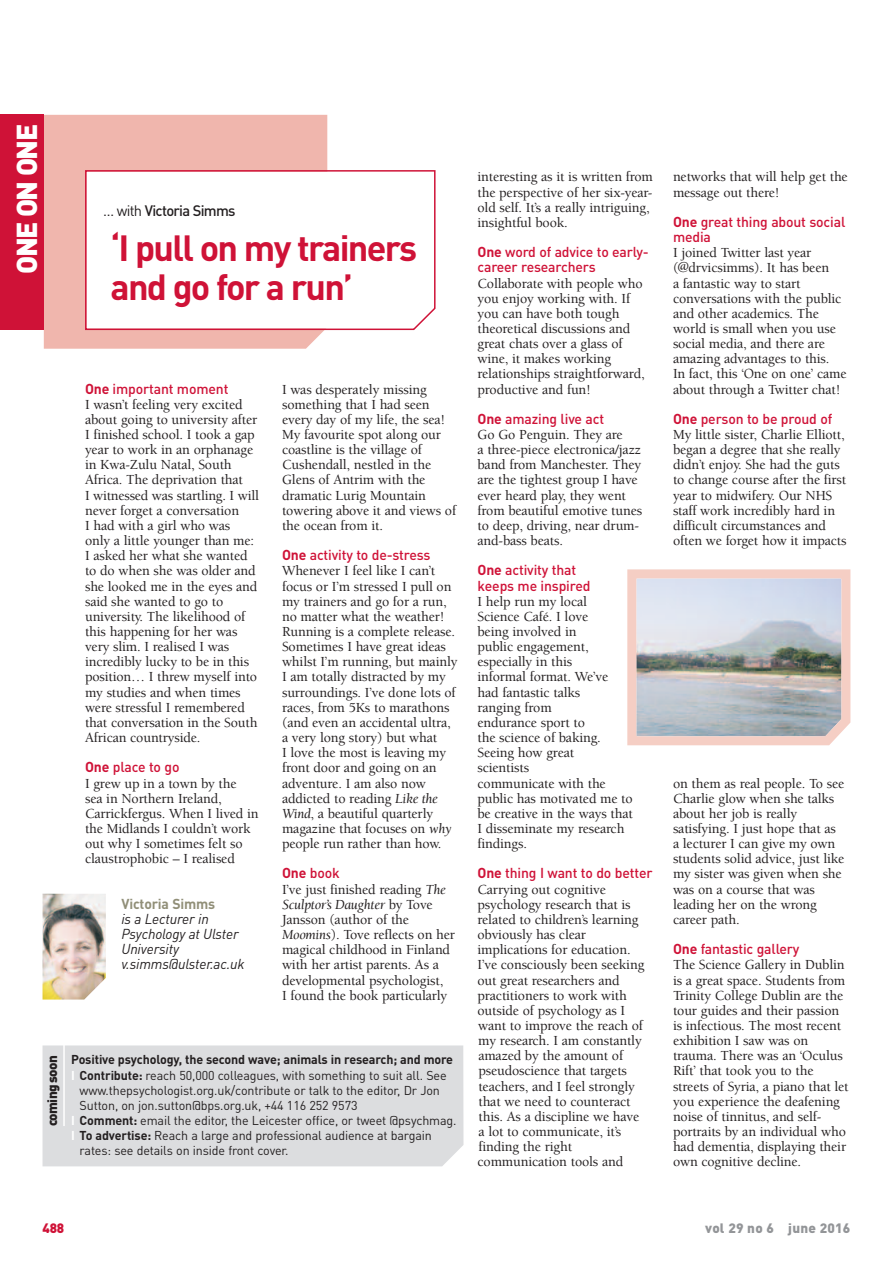
<style>
.page{position:relative;width:893px;height:1263px;background:#fff}
.page>*{position:absolute;margin:0;border:0;box-sizing:border-box;transform-origin:0 0}
.t1{font:700 36px/39px "DIN Pro";letter-spacing:-.05em;color:#cf1237}
.t2{font:900 28.5px "DIN Pro";letter-spacing:-.05em;color:#fff}
.t3{font:500 15px "DIN Pro";letter-spacing:-.05em;color:#231f20}
.t4{font:500 14.25px/15.1px "Berkeley Std";letter-spacing:-.01em;color:#231f20}
.t5{font:500 14.25px/15.1px "DIN Pro";letter-spacing:-.01em;color:#cf1237}
.t6{font:italic 14.25px/15.1px "DIN Pro";letter-spacing:-.01em;color:#231f20}
.t7{font:700 14.25px "DIN Pro";letter-spacing:-.01em;color:#918f78}
.t8{font:900 13.5px "DIN Pro";letter-spacing:.015em;color:#939598}
.t9{font:900 13.5px "DIN Pro";letter-spacing:-.05em;color:#231f20}
.t10{font:900 13.5px "DIN Pro";color:#cf1237}
.t11{font:12.75px "DIN Pro";letter-spacing:-.01em;color:#231f20}
.t12{font:700 12.75px "DIN Pro";letter-spacing:-.01em;color:#231f20}
.s1{font-weight:400}
.s2{font-weight:700}
.s3{font-weight:400;font-style:italic}
.s4{font-weight:700;color:#fff}
</style>
<div class="page">
<img style="left:627px;top:569px;width:223px;height:176px">
<div style="left:43px;top:1045px;width:420px;height:121px;background:#dcdddf"></div>
<hr style="left:63px;top:1034px;width:2px;height:92px;background:#fff">
<div style="left:44px;top:115px;width:283px;height:234px;background:#f0b6ad"></div>
<svg style="left:85px;top:170px;width:351px;height:160px"></svg>
<div style="left:0;top:115px;width:44px;height:215px;background:#cf1237"></div>
<img style="left:43px;top:894px;width:63px;height:105px">
<h2 class="t2" style="left:17px;top:274px;width:152px;rotate:-90deg">ONE ON ONE</h2>
<p class="t3" style="left:103px;top:206px;width:134px"><span class="s1">… with</span> Victoria Simms</p>
<h1 class="t1" style="left:111px;top:232px;width:308px">‘I pull on my trainers and go for a run’</h1>
<p class="t5" style="left:85px;top:382px;width:145px"><span class="s2">One</span> important moment</p>
<p class="t4" style="left:85px;top:398px;width:175px">I wasn’t feeling very excited about going to university after<br>I finished school. I took a gap year to work in an orphanage in Kwa-Zulu Natal, South<br>Africa. The deprivation that<br>I witnessed was startling. I will never forget a conversation<br>I had with a girl who was only a little younger than me:<br>I asked her what she wanted to do when she was older and she looked me in the eyes and said she wanted to go to university. The likelihood of this happening for her was very slim. I realised I was incredibly lucky to be in this position… I threw myself into my studies and when times were stressful I remembered that conversation in the South<br>African countryside.</p>
<p class="t5" style="left:85px;top:761px;width:96px"><span class="s2">One</span> place to go</p>
<p class="t4" style="left:85px;top:777px;width:175px">I grew up in a town by the<br>sea in Northern Ireland,<br>Carrickfergus. When I lived in the Midlands I couldn’t work out why I sometimes felt so claustrophobic – I realised</p>
<p class="t7" style="left:121px;top:898px;width:95px">Victoria Simms</p>
<p class="t6" style="left:121px;top:913px;width:125px">is a Lecturer in<br>Psychology at Ulster<br>University v.simms@ulster.ac.uk</p>
<p class="t4" style="left:282px;top:383px;width:176px">I was desperately missing something that I had seen every day of my life, the sea!<br>My favourite spot along our coastline is the village of<br>Cushendall, nestled in the<br>Glens of Antrim with the dramatic Lurig Mountain towering above it and views of the ocean from it.</p>
<p class="t5" style="left:282px;top:549px;width:150px"><span class="s2">One</span> activity to de-stress</p>
<p class="t4" style="left:282px;top:564px;width:177px">Whenever I feel like I can’t focus or I’m stressed I pull on my trainers and go for a run, no matter what the weather!<br>Running is a complete release.<br>Sometimes I have great ideas whilst I’m running, but mainly<br>I am totally distracted by my surroundings. I’ve done lots of races, from 5Ks to marathons (and even an accidental ultra, a very long story) but what<br>I love the most is leaving my front door and going on an adventure. I am also now addicted to reading <span class="s3">Like the<br>Wind</span>, a beautiful quarterly magazine that focuses on <span class="s3">why </span>people run rather than how.</p>
<p class="t5" style="left:282px;top:867px;width:59px"><span class="s2">One</span> book</p>
<p class="t4" style="left:282px;top:883px;width:174px">I’ve just finished reading <span class="s3">The<br>Sculptor’s Daughter</span> by Tove<br>Jansson (author of the<br><span class="s3">Moomins</span>). Tove reflects on her magical childhood in Finland with her artist parents. As a developmental psychologist,<br>I found the book particularly</p>
<p class="t9" style="left:47px;top:1126px;width:72px;rotate:-90deg">coming soon</p>
<p class="t12" style="left:71px;top:1055px;width:384px">Positive psychology, the second wave; animals in research; and more</p>
<p class="t11" style="left:71px;top:1070px;width:377px"><span class="s4">I</span> <span class="s2">Contribute:</span> reach 50,000 colleagues, with something to suit all. See</p>
<p class="t11" style="left:80px;top:1085px;width:362px">www.thepsychologist.org.uk/contribute or talk to the editor, Dr Jon</p>
<p class="t11" style="left:80px;top:1101px;width:279px">Sutton, on jon.sutton@bps.org.uk, +44 116 252 9573</p>
<p class="t11" style="left:71px;top:1116px;width:387px"><span class="s4">I</span> <span class="s2">Comment:</span> email the editor, the Leicester office, or tweet @psychmag.</p>
<p class="t11" style="left:71px;top:1131px;width:362px"><span class="s4">I</span> <span class="s2">To advertise:</span> Reach a large and professional audience at bargain</p>
<p class="t11" style="left:80px;top:1146px;width:210px">rates: see details on inside front cover.</p>
<p class="t4" style="left:477px;top:171px;width:177px">interesting as it is written from the perspective of her six-year&shy;old self. It’s a really intriguing, insightful book.</p>
<p class="t5" style="left:477px;top:246px;width:173px"><span class="s2">One</span> word of advice to early&shy;career researchers</p>
<p class="t4" style="left:477px;top:277px;width:169px">Collaborate with people who you enjoy working with. If you can have both tough theoretical discussions and great chats over a glass of wine, it makes working relationships straightforward, productive and fun!</p>
<p class="t5" style="left:477px;top:413px;width:128px"><span class="s2">One</span> amazing live act</p>
<p class="t4" style="left:477px;top:428px;width:166px">Go Go Penguin. They are<br>a three-piece electronica/jazz band from Manchester. They are the tightest group I have ever heard play, they went from beautiful emotive tunes to deep, driving, near drum&shy;and-bass beats.</p>
<p class="t5" style="left:477px;top:564px;width:114px"><span class="s2">One</span> activity that keeps me inspired</p>
<p class="t4" style="left:477px;top:595px;width:157px">I help run my local<br>Science Café. I love<br>being involved in<br>public engagement, especially in this<br>informal format. We’ve had fantastic talks<br>ranging from<br>endurance sport to<br>the science of baking.<br>Seeing how great<br>scientists<br>communicate with the public has motivated me to be creative in the ways that<br>I disseminate my research findings.</p>
<p class="t5" style="left:477px;top:867px;width:176px"><span class="s2">One</span> thing I want to do better</p>
<p class="t4" style="left:477px;top:883px;width:168px">Carrying out cognitive psychology research that is related to children’s learning obviously has clear implications for education.<br>I’ve consciously been seeking out great researchers and practitioners to work with outside of psychology as I want to improve the reach of my research. I am constantly amazed by the amount of pseudoscience that targets teachers, and I feel strongly that we need to counteract this. As a discipline we have a lot to communicate, it’s finding the right communication tools and</p>
<p class="t4" style="left:673px;top:171px;width:176px">networks that will help get the message out there!</p>
<p class="t5" style="left:673px;top:216px;width:174px"><span class="s2">One</span> great thing about social media</p>
<p class="t4" style="left:673px;top:246px;width:175px">I joined Twitter last year (@drvicsimms). It has been<br>a fantastic way to start conversations with the public and other academics. The world is small when you use social media, and there are amazing advantages to this.<br>In fact, this ‘One on one’ came about through a Twitter chat!</p>
<p class="t5" style="left:673px;top:413px;width:161px"><span class="s2">One</span> person to be proud of</p>
<p class="t4" style="left:673px;top:428px;width:175px">My little sister, Charlie Elliott, began a degree that she really didn’t enjoy. She had the guts to change course after the first year to midwifery. Our NHS staff work incredibly hard in difficult circumstances and often we forget how it impacts</p>
<p class="t4" style="left:673px;top:777px;width:173px">on them as real people. To see<br>Charlie glow when she talks about her job is really satisfying. I just hope that as a lecturer I can give my own students solid advice, just like my sister was given when she was on a course that was leading her on the wrong career path.</p>
<p class="t5" style="left:673px;top:943px;width:128px"><span class="s2">One</span> fantastic gallery</p>
<p class="t4" style="left:673px;top:958px;width:177px">The Science Gallery in Dublin is a great space. Students from<br>Trinity College Dublin are the tour guides and their passion is infectious. The most recent exhibition I saw was on trauma. There was an ‘Oculus<br>Rift’ that took you to the streets of Syria, a piano that let you experience the deafening noise of tinnitus, and self&shy;portraits by an individual who had dementia, displaying their own cognitive decline.</p>
<p class="t10" style="left:43px;top:1223px;width:23px">488</p>
<p class="t8" style="left:705px;top:1223px;width:147px">vol 29 no 6 june 2016</p>
</div>
